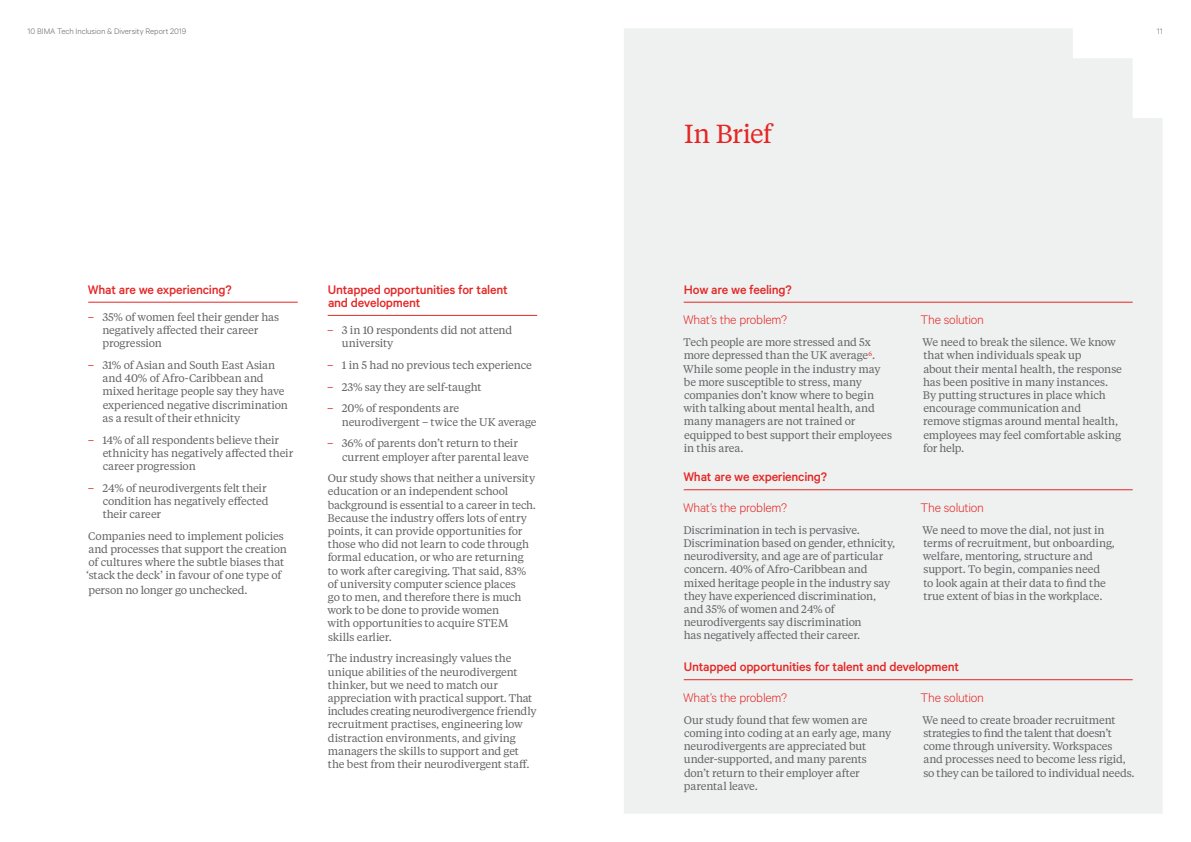
<style>
.page{position:relative;width:1191px;height:842px;background:#fff}
.page>*{position:absolute;margin:0;border:0;box-sizing:border-box;transform-origin:0 0}
.t1{font:26px "Tiempos Text";letter-spacing:-.03em;color:#e42625}
.t2{font:500 14px/13.2px "Calibre";letter-spacing:-.015em;color:#e42625}
.t3{font:300 14px "Calibre";letter-spacing:-.015em;color:#e42625}
.t4{font:11px/13.2px "Tiempos Text";letter-spacing:-.015em;color:#636366}
.t5{font:300 9px "Calibre";letter-spacing:-.005em;color:#636366}
.s1{color:#e42625}
</style>
<div class="page">
<div style="left:624px;top:28px;width:538px;height:786px;background:#eef1f0"></div>
<hr style="left:88px;top:302px;width:210px;height:1px;background:#e42625">
<hr style="left:683px;top:302px;width:449px;height:1px;background:#e42625">
<hr style="left:683px;top:490px;width:449px;height:1px;background:#e42625">
<hr style="left:683px;top:679px;width:449px;height:1px;background:#e42625">
<hr style="left:328px;top:315px;width:209px;height:1px;background:#e42625">
<p class="t5" style="left:28px;top:26px;width:160px">10 BIMA Tech Inclusion &amp; Diversity Report 2019</p>
<p class="t5" style="left:1156px;top:26px;width:7px">11</p>
<p class="t2" style="left:88px;top:282px;width:145px">What are we experiencing?</p>
<p class="t4" style="left:102px;top:310px;width:178px;text-indent:-15px"><span class="s1">–</span> 35% of women feel their gender has negatively affected their career progression</p>
<p class="t4" style="left:102px;top:358px;width:187px;text-indent:-15px"><span class="s1">–</span> 31% of Asian and South East Asian and 40% of Afro-Caribbean and mixed heritage people say they have experienced negative discrimination as a result of their ethnicity</p>
<p class="t4" style="left:103px;top:432px;width:192px;text-indent:-15px"><span class="s1">–</span> 14% of all respondents believe their ethnicity has negatively affected their career progression</p>
<p class="t4" style="left:103px;top:481px;width:167px;text-indent:-15px"><span class="s1">–</span> 24% of neurodivergents felt their condition has negatively effected their career</p>
<p class="t4" style="left:86px;top:529px;width:202px">Companies need to implement policies and processes that support the creation of cultures where the subtle biases that ‘stack the deck’ in favour of one type of</p>
<p class="t4" style="left:88px;top:583px;width:161px">person no longer go unchecked.</p>
<p class="t2" style="left:328px;top:282px;width:181px">Untapped opportunities for talent and development</p>
<p class="t4" style="left:342px;top:323px;width:172px;text-indent:-15px"><span class="s1">–</span> 3 in 10 respondents did not attend university</p>
<p class="t4" style="left:327px;top:358px;width:206px"><span class="s1">–</span> 1 in 5 had no previous tech experience</p>
<p class="t4" style="left:327px;top:380px;width:156px"><span class="s1">–</span> 23% say they are self-taught</p>
<p class="t4" style="left:342px;top:401px;width:196px;text-indent:-15px"><span class="s1">–</span> 20% of respondents are neurodivergent – twice the UK average</p>
<p class="t4" style="left:342px;top:436px;width:188px;text-indent:-15px"><span class="s1">–</span> 36% of parents don’t return to their current employer after parental leave</p>
<p class="t4" style="left:327px;top:471px;width:210px">Our study shows that neither a university education or an independent school background is essential to a career in tech.<br>Because the industry offers lots of entry points, it can provide opportunities for those who did not learn to code through formal education, or who are returning to work after caregiving. That said, 83% of university computer science places<br>go to men, and therefore there is much work to be done to provide women<br>with opportunities to acquire STEM skills earlier.</p>
<p class="t4" style="left:327px;top:651px;width:211px">The industry increasingly values the unique abilities of the neurodivergent thinker, but we need to match our appreciation with practical support. That includes creating neurodivergence friendly recruitment practises, engineering low distraction environments, and giving managers the skills to support and get the best from their neurodivergent staff.</p>
<h1 class="t1" style="left:684px;top:116px;width:89px">In Brief</h1>
<p class="t2" style="left:684px;top:282px;width:109px">How are we feeling?</p>
<p class="t3" style="left:683px;top:312px;width:105px">What’s the problem?</p>
<p class="t4" style="left:683px;top:335px;width:210px">Tech people are more stressed and 5x more depressed than the UK average<sup>6</sup>.<br>While some people in the industry may be more susceptible to stress, many companies don’t know where to begin with talking about mental health, and many managers are not trained or equipped to best support their employees in this area.</p>
<p class="t2" style="left:683px;top:470px;width:145px">What are we experiencing?</p>
<p class="t3" style="left:683px;top:499px;width:105px">What’s the problem?</p>
<p class="t4" style="left:683px;top:523px;width:213px">Discrimination in tech is pervasive.<br>Discrimination based on gender, ethnicity, neurodiversity, and age are of particular concern. 40% of Afro-Caribbean and mixed heritage people in the industry say they have experienced discrimination, and 35% of women and 24% of neurodivergents say discrimination<br>has negatively affected their career.</p>
<p class="t3" style="left:920px;top:312px;width:65px">The solution</p>
<p class="t4" style="left:922px;top:335px;width:201px">We need to break the silence. We know that when individuals speak up<br>about their mental health, the response has been positive in many instances.<br>By putting structures in place which encourage communication and<br>remove stigmas around mental health, employees may feel comfortable asking for help.</p>
<p class="t3" style="left:920px;top:499px;width:65px">The solution</p>
<p class="t4" style="left:922px;top:523px;width:194px">We need to move the dial, not just in terms of recruitment, but onboarding, welfare, mentoring, structure and support. To begin, companies need<br>to look again at their data to find the true extent of bias in the workplace.</p>
<p class="t2" style="left:684px;top:660px;width:277px">Untapped opportunities for talent and development</p>
<p class="t3" style="left:683px;top:689px;width:105px">What’s the problem?</p>
<p class="t4" style="left:683px;top:713px;width:209px">Our study found that few women are coming into coding at an early age, many neurodivergents are appreciated but under-supported, and many parents don’t return to their employer after parental leave.</p>
<p class="t3" style="left:920px;top:689px;width:65px">The solution</p>
<p class="t4" style="left:922px;top:713px;width:214px">We need to create broader recruitment strategies to find the talent that doesn’t come through university. Workspaces<br>and processes need to become less rigid, so they can be tailored to individual needs.</p>
</div>
